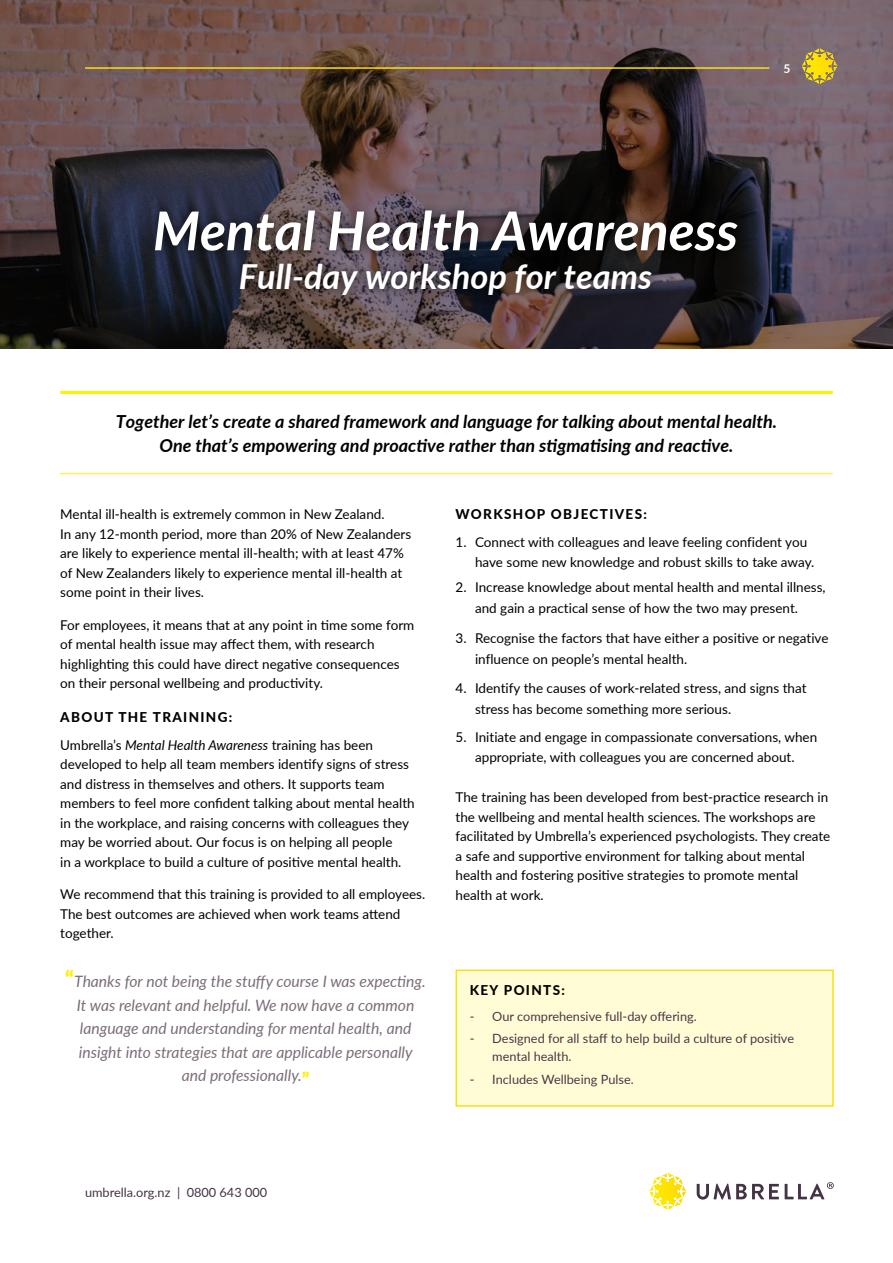
<style>
.page{position:relative;width:893px;height:1263px;background:#fff}
.page>*{position:absolute;margin:0;border:0;box-sizing:border-box;transform-origin:0 0}
.t1{font:italic 700 53.55px "Lato";color:#fff}
.t2{font:italic 700 34.5px "Lato";color:#fff}
.t3{font:italic 700 18px/24px "Lato";color:#000;text-align:center}
.t4{font:italic 15.75px/23.5px "Lato";color:#7b6d79;text-align:center}
.t5{font:13.5px/19.5px "Lato";color:#000}
.t6{font:800 13.5px "Lato";letter-spacing:.1em;color:#000}
.t7{font:12.75px/18px "Lato";color:#473747}
.t8{font:12.75px "Lato";color:#433344}
.t9{font:700 12px "Lato";color:#fff}
.s1{font-weight:800}
.s2{font-style:italic}
.s3{font-weight:900;font-style:normal;font-size:21.9px;color:#fff200}
.s4{font-weight:900;font-style:normal;font-size:18.9px;color:#fff200}
</style>
<div class="page">
<svg style="left:649px;top:1173px;width:38px;height:37px"></svg>
<svg style="left:697px;top:1183px;width:82px;height:16px"></svg>
<svg style="left:785px;top:1182px;width:49px;height:17px"></svg>
<img style="left:0;top:0;width:893px;height:349px">
<hr style="left:60px;top:391px;width:773px;height:3px;background:#fff200">
<hr style="left:60px;top:473px;width:773px;height:1px;background:#fff200">
<div style="left:144px;top:200px;width:604px;height:107px;background:#000;opacity:.75"></div>
<div style="left:456px;top:970px;width:377px;height:136px;background:#fffcd6"></div>
<div style="left:456px;top:969px;width:378px;height:138px;border:2px solid #fbde12"></div>
<hr style="left:85px;top:67px;width:684px;height:2px;background:#fbde12">
<svg style="left:801px;top:48px;width:37px;height:36px"></svg>
<p class="t9" style="left:783px;top:64px;width:8px">5</p>
<h1 class="t1" style="left:153px;top:209px;width:587px">Mental Health Awareness</h1>
<h2 class="t2" style="left:239px;top:262px;width:415px">Full-day workshop for teams</h2>
<h3 class="t3" style="left:116px;top:411px;width:663px">Together let’s create a shared framework and language for talking about mental health.<br>One that’s empowering and proactive rather than stigmatising and reactive.</h3>
<p class="t5" style="left:60px;top:504px;width:352px">Mental ill-health is extremely common in New Zealand.<br>In any 12-month period, more than 20% of New Zealanders are likely to experience mental ill-health; with at least 47% of New Zealanders likely to experience mental ill-health at some point in their lives.</p>
<p class="t5" style="left:60px;top:614px;width:356px">For employees, it means that at any point in time some form of mental health issue may affect them, with research highlighting this could have direct negative consequences on their personal wellbeing and productivity.</p>
<p class="t5" style="left:60px;top:702px;width:314px;line-height:28px"><span class="s1">ABOUT THE TRAINING:<br></span>Umbrella’s <span class="s2">Mental Health Awareness</span> training has been</p>
<p class="t5" style="left:60px;top:754px;width:356px">developed to help all team members identify signs of stress and distress in themselves and others. It supports team members to feel more confident talking about mental health in the workplace, and raising concerns with colleagues they may be worried about. Our focus is on helping all people<br>in a workplace to build a culture of positive mental health.</p>
<p class="t5" style="left:60px;top:884px;width:367px">We recommend that this training is provided to all employees.<br>The best outcomes are achieved when work teams attend together.</p>
<p class="t4" style="left:65px;top:969px;width:362px"><span class="s3">“</span>Thanks for not being the stuffy course I was expecting.<br>It was relevant and helpful. We now have a common language and understanding for mental health, and insight into strategies that are applicable personally and professionally.<span class="s4">”</span></p>
<p class="t6" style="left:456px;top:507px;width:193px">WORKSHOP OBJECTIVES:</p>
<p class="t5" style="left:475px;top:532px;width:341px;text-indent:-19px">1. Connect with colleagues and leave feeling confident you have some new knowledge and robust skills to take away.</p>
<p class="t5" style="left:475px;top:576px;width:352px;line-height:21px;text-indent:-19px">2. Increase knowledge about mental health and mental illness, and gain a practical sense of how the two may present.</p>
<p class="t5" style="left:475px;top:626px;width:355px;line-height:21px;text-indent:-19px">3. Recognise the factors that have either a positive or negative influence on people’s mental health.</p>
<p class="t5" style="left:475px;top:677px;width:333px;line-height:21px;text-indent:-19px">4. Identify the causes of work-related stress, and signs that stress has become something more serious.</p>
<p class="t5" style="left:456px;top:727px;width:363px;text-align:center">5. Initiate and engage in compassionate conversations, when appropriate, with colleagues you are concerned about.</p>
<p class="t5" style="left:456px;top:787px;width:376px">The training has been developed from best-practice research in the wellbeing and mental health sciences. The workshops are facilitated by Umbrella’s experienced psychologists. They create a safe and supportive environment for talking about mental health and fostering positive strategies to promote mental health at work.</p>
<p class="t6" style="left:470px;top:982px;width:97px">KEY POINTS:</p>
<p class="t7" style="left:470px;top:1007px;width:228px">- Our comprehensive full-day offering.</p>
<p class="t7" style="left:492px;top:1029px;width:303px;text-indent:-23px">- Designed for all staff to help build a culture of positive mental health.</p>
<p class="t7" style="left:470px;top:1069px;width:165px">- Includes Wellbeing Pulse.</p>
<p class="t8" style="left:85px;top:1187px;width:184px">umbrella.org.nz | 0800 643 000</p>
</div>
